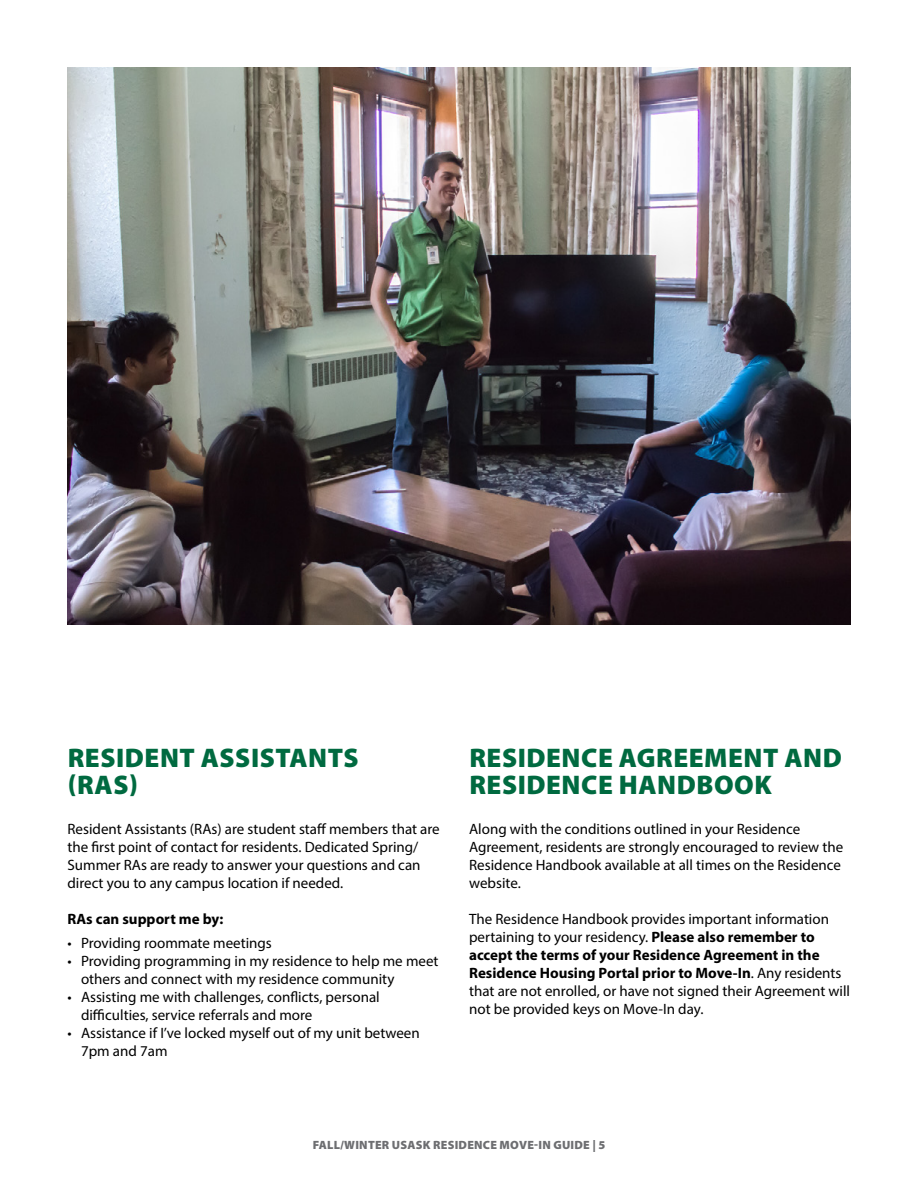
<style>
.page{position:relative;width:918px;height:1188px;background:#fff}
.page>*{position:absolute;margin:0;border:0;box-sizing:border-box;transform-origin:0 0}
.t1{font:900 27px/27px "Myriad Pro";letter-spacing:.02em;color:#006a40}
.t2{font:15px/18px "Myriad Pro";color:#000}
.t3{font:700 15px "Myriad Pro";color:#000}
.t4{font:900 12px "Myriad Pro";letter-spacing:.02em;color:#6d6e71}
.s1{font-weight:700}
</style>
<div class="page">
<img style="left:68px;top:68px;width:782px;height:556px">
<h1 class="t1" style="left:68px;top:744px;width:292px">RESIDENT ASSISTANTS (RAS)</h1>
<h1 class="t1" style="left:469px;top:744px;width:374px">RESIDENCE AGREEMENT AND<br>RESIDENCE HANDBOOK</h1>
<p class="t2" style="left:469px;top:819px;width:376px">Along with the conditions outlined in your Residence Agreement, residents are strongly encouraged to review the Residence Handbook available at all times on the Residence website.</p>
<p class="t2" style="left:469px;top:909px;width:382px">The Residence Handbook provides important information pertaining to your residency. <span class="s1">Please also remember to accept the terms of your Residence Agreement in the Residence Housing Portal prior to Move-In</span>. Any residents that are not enrolled, or have not signed their Agreement will not be provided keys on Move-In day.</p>
<p class="t2" style="left:68px;top:819px;width:374px">Resident Assistants (RAs) are student staff members that are the first point of contact for residents. Dedicated Spring/ Summer RAs are ready to answer your questions and can direct you to any campus location if needed.</p>
<p class="t3" style="left:68px;top:909px;width:157px">RAs can support me by:</p>
<p class="t2" style="left:68px;top:933px;width:206px">• Providing roommate meetings</p>
<p class="t2" style="left:81px;top:951px;width:359px;text-indent:-14px">• Providing programming in my residence to help me meet others and connect with my residence community</p>
<p class="t2" style="left:81px;top:987px;width:300px;text-indent:-14px">• Assisting me with challenges, conflicts, personal difficulties, service referrals and more</p>
<p class="t2" style="left:81px;top:1023px;width:340px;text-indent:-14px">• Assistance if I’ve locked myself out of my unit between<br>7pm and 7am</p>
<p class="t4" style="left:313px;top:1137px;width:294px">FALL/WINTER USASK RESIDENCE MOVE-IN GUIDE | 5</p>
</div>
